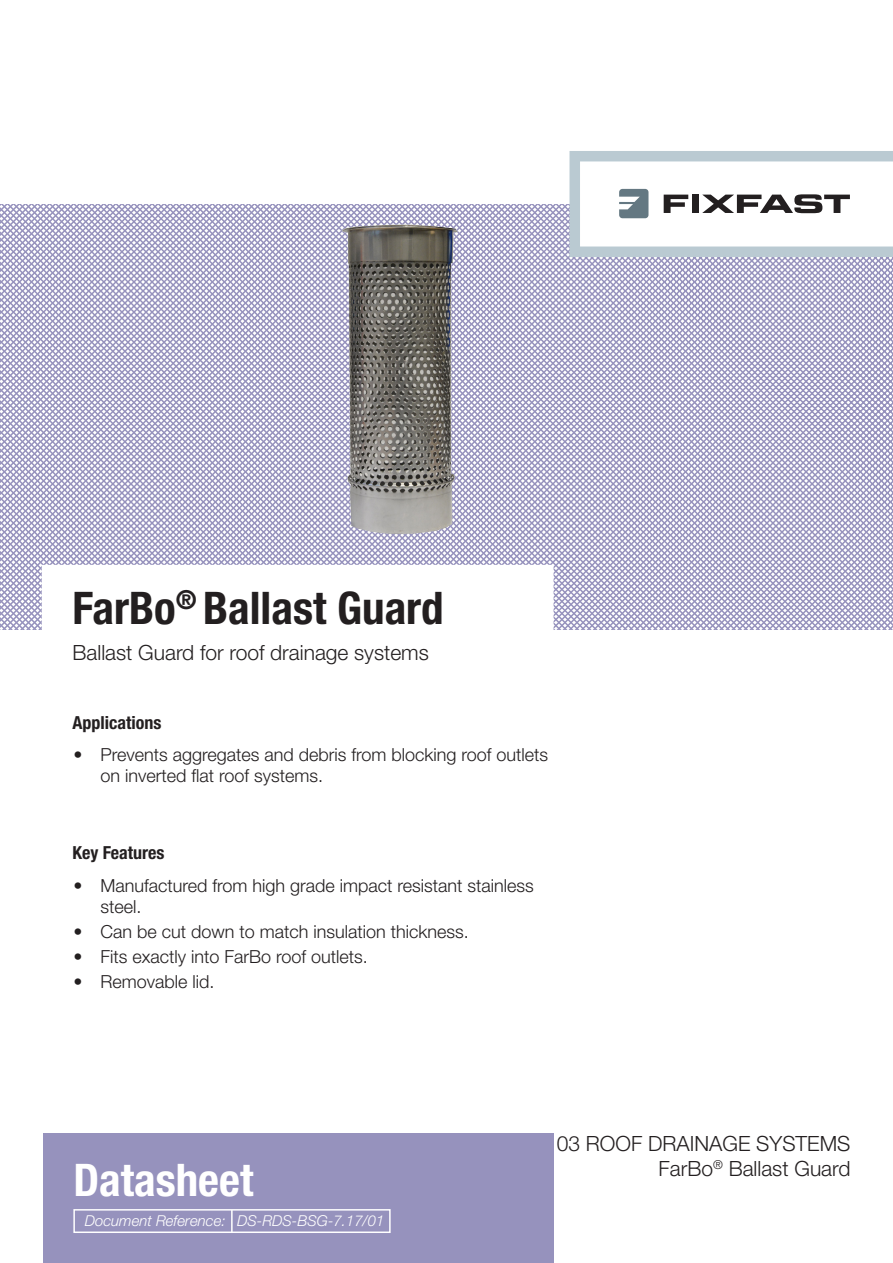
<style>
.page{position:relative;width:893px;height:1263px;background:#fff}
.page>*{position:absolute;margin:0;border:0;box-sizing:border-box;transform-origin:0 0}
.t1{font:700 condensed 45px "Helvetica Neue LT Std";color:#231f20}
.t2{font:700 condensed 45px "Helvetica Neue LT Std";color:#fff}
.t3{font:300 21px "Helvetica Neue LT Std";color:#231f20}
.t4{font:300 18px/21px "Helvetica Neue LT Std";color:#231f20}
.t5{font:700 condensed 18px "Helvetica Neue LT Std";color:#231f20}
.t6{font:italic 300 15px "Helvetica Neue LT Std";color:#fff}
</style>
<div class="page">
<svg style="left:0;top:205px;width:884px;height:424px"></svg>
<div style="left:42px;top:565px;width:512px;height:67px;background:#fff"></div>
<svg style="left:564px;top:151px;width:329px;height:111px"></svg>
<div style="left:43px;top:1133px;width:511px;height:130px;background:#9692bd"></div>
<div style="left:73px;top:1209px;width:318px;height:24px;border:2px solid #fff"></div>
<hr style="left:231px;top:1210px;width:2px;height:23px;background:#fff">
<img style="left:336px;top:217px;width:128px;height:323px">
<p class="t1" style="left:73px;top:581px;width:373px">FarBo<sup>®</sup> Ballast Guard</p>
<p class="t3" style="left:73px;top:640px;width:358px">Ballast Guard for roof drainage systems</p>
<p class="t5" style="left:73px;top:712px;width:90px">Applications</p>
<p class="t4" style="left:100px;top:744px;width:449px;text-indent:-27px">• Prevents aggregates and debris from blocking roof outlets on inverted flat roof systems.</p>
<p class="t5" style="left:73px;top:841px;width:93px">Key Features</p>
<p class="t4" style="left:100px;top:874px;width:435px;text-indent:-27px">• Manufactured from high grade impact resistant stainless steel.</p>
<p class="t4" style="left:73px;top:920px;width:397px">• Can be cut down to match insulation thickness.</p>
<p class="t4" style="left:73px;top:946px;width:296px">• Fits exactly into FarBo roof outlets.</p>
<p class="t4" style="left:73px;top:971px;width:143px">• Removable lid.</p>
<p class="t2" style="left:73px;top:1153px;width:181px">Datasheet</p>
<p class="t6" style="left:85px;top:1211px;width:142px">Document Reference:</p>
<p class="t6" style="left:237px;top:1211px;width:149px">DS-RDS-BSG-7.17/01</p>
<p class="t3" style="left:557px;top:1130px;width:295px">03 ROOF DRAINAGE SYSTEMS</p>
<p class="t3" style="left:659px;top:1156px;width:193px">FarBo<sup>®</sup> Ballast Guard</p>
</div>
